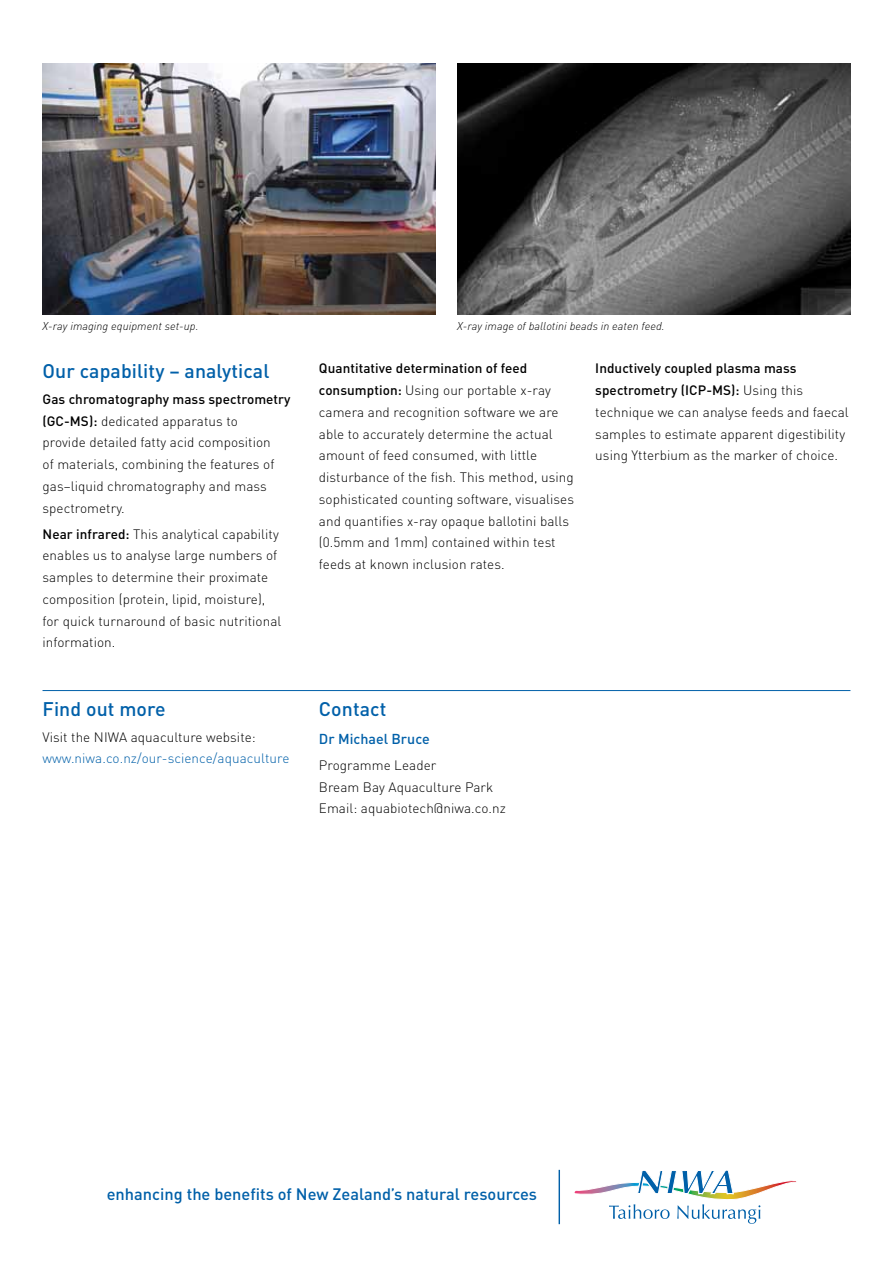
<style>
.page{position:relative;width:893px;height:1263px;background:#fff}
.page>*{position:absolute;margin:0;border:0;box-sizing:border-box;transform-origin:0 0}
.t1{font:500 19.5px "DIN Pro";letter-spacing:.005em;color:#0060a9}
.t2{font:500 16.35px "DIN Pro";color:#0060a9}
.t3{font:500 14.25px "DIN Pro";color:#0060a9}
.t4{font:300 13.5px/21.8px "DIN Pro";letter-spacing:.005em;color:#000}
.t5{font:300 13.5px "DIN Pro";letter-spacing:.005em;color:#0060a9}
.t6{font:italic 300 11.25px "DIN Pro";letter-spacing:.005em;color:#000}
.s1{font-weight:500}
</style>
<div class="page">
<svg style="left:574px;top:1170px;width:223px;height:54px"></svg>
<hr style="left:559px;top:1170px;width:1px;height:54px;background:#0060a9">
<hr style="left:43px;top:690px;width:807px;height:1px;background:#0060a9">
<img style="left:43px;top:64px;width:393px;height:251px">
<img style="left:457px;top:64px;width:393px;height:251px">
<p class="t6" style="left:43px;top:317px;width:158px">X-ray imaging equipment set-up.</p>
<p class="t6" style="left:457px;top:317px;width:209px">X-ray image of ballotini beads in eaten feed.</p>
<p class="t4" style="left:319px;top:356px;width:257px"><span class="s1">Quantitative determination of feed consumption:</span> Using our portable x-ray camera and recognition software we are able to accurately determine the actual amount of feed consumed, with little disturbance of the fish. This method, using sophisticated counting software, visualises and quantifies x-ray opaque ballotini balls (0.5mm and 1mm) contained within test feeds at known inclusion rates.</p>
<p class="t4" style="left:595px;top:356px;width:255px"><span class="s1">Inductively coupled plasma mass spectrometry (ICP-MS):</span> Using this technique we can analyse feeds and faecal samples to estimate apparent digestibility using Ytterbium as the marker of choice.</p>
<h1 class="t1" style="left:43px;top:355px;width:228px">Our capability – analytical</h1>
<p class="t4" style="left:43px;top:387px;width:250px"><span class="s1">Gas chromatography mass spectrometry (GC-MS):</span> dedicated apparatus to<br>provide detailed fatty acid composition<br>of materials, combining the features of gas–liquid chromatography and mass spectrometry.</p>
<p class="t4" style="left:43px;top:522px;width:240px"><span class="s1">Near infrared:</span> This analytical capability enables us to analyse large numbers of samples to determine their proximate composition (protein, lipid, moisture), for quick turnaround of basic nutritional information.</p>
<h1 class="t1" style="left:43px;top:693px;width:125px">Find out more</h1>
<p class="t4" style="left:43px;top:725px;width:215px">Visit the NIWA aquaculture website:</p>
<p class="t5" style="left:43px;top:748px;width:248px">www.niwa.co.nz/our-science/aquaculture</p>
<h1 class="t1" style="left:319px;top:693px;width:69px">Contact</h1>
<p class="t3" style="left:319px;top:727px;width:112px">Dr Michael Bruce</p>
<p class="t4" style="left:319px;top:753px;width:188px">Programme Leader<br>Bream Bay Aquaculture Park<br>Email: aquabiotech@niwa.co.nz</p>
<p class="t2" style="left:107px;top:1181px;width:432px">enhancing the benefits of New Zealand’s natural resources</p>
</div>
